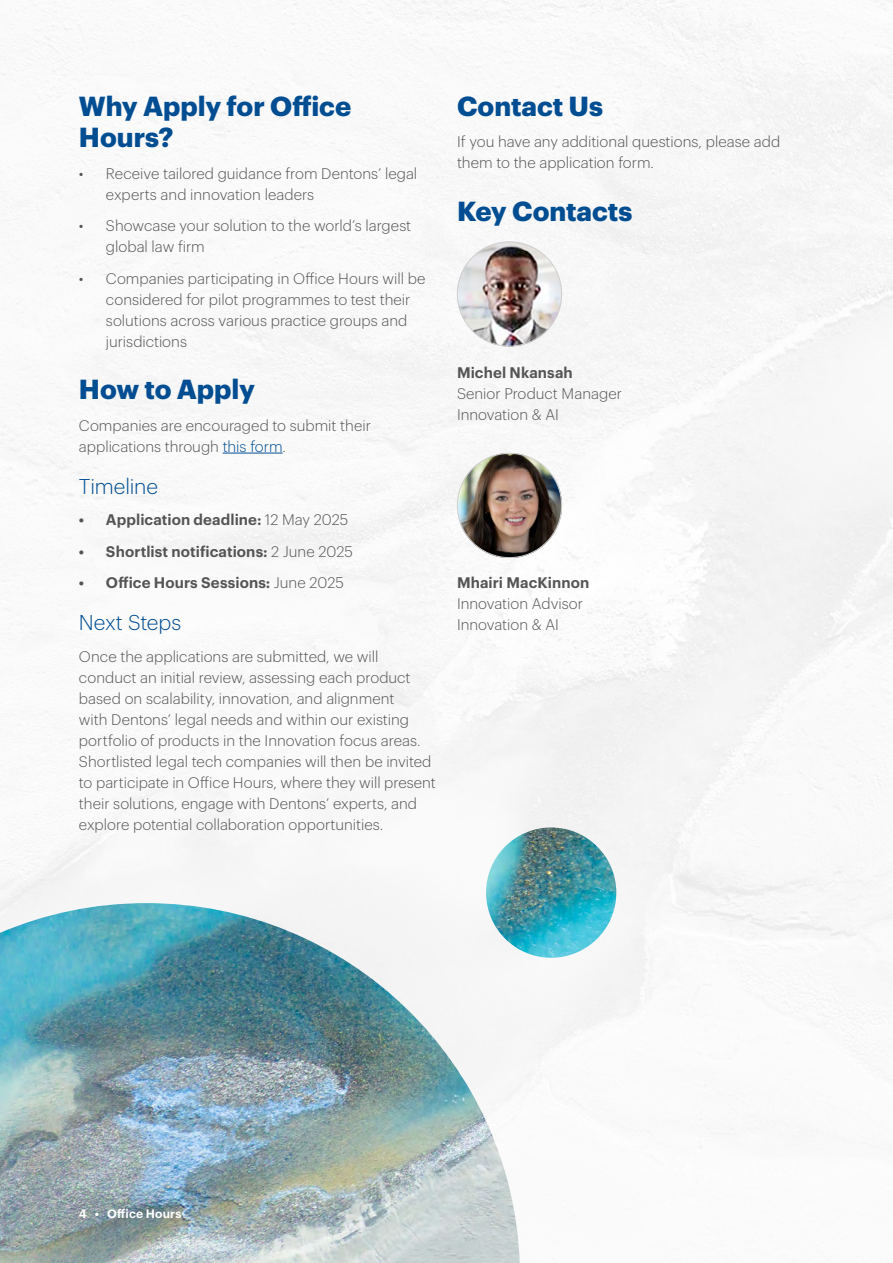
<style>
.page{position:relative;width:893px;height:1263px;background:#fff}
.page>*{position:absolute;margin:0;border:0;box-sizing:border-box;transform-origin:0 0}
.t1{font:700 27px/31.5px "Dentons Sans";color:#004d92}
.t2{font:300 21px "Dentons Sans";letter-spacing:-.005em;color:#004d92}
.t3{font:300 15px/21px "Dentons Sans";color:#555454}
.t4{font:600 15px "Dentons Sans";letter-spacing:.005em;color:#555454}
.t5{font:600 12px "Dentons Sans";letter-spacing:.015em;color:#fff}
.s1{color:#004d92}
.s2{font-weight:300}
</style>
<div class="page">
<hr style="left:223px;top:453px;width:60px;height:1px;background:#004d92">
<img style="left:457px;top:242px;width:105px;height:105px;border-radius:52px">
<img style="left:457px;top:453px;width:105px;height:105px;border-radius:52px">
<img style="left:0;top:903px;width:520px;height:360px">
<img style="left:486px;top:827px;width:130px;height:131px;border-radius:65px">
<h1 class="t1" style="left:79px;top:88px;width:274px">Why Apply for Office<br>Hours?</h1>
<p class="t3" style="left:106px;top:161px;width:313px;text-indent:-27px">• Receive tailored guidance from Dentons’ legal experts and innovation leaders</p>
<p class="t3" style="left:106px;top:214px;width:307px;text-indent:-27px">• Showcase your solution to the world’s largest global law firm</p>
<p class="t3" style="left:106px;top:266px;width:321px;text-indent:-27px">• Companies participating in Office Hours will be considered for pilot programmes to test their solutions across various practice groups and jurisdictions</p>
<h1 class="t1" style="left:79px;top:371px;width:178px">How to Apply</h1>
<p class="t3" style="left:79px;top:413px;width:293px">Companies are encouraged to submit their applications through <span class="s1">this form</span>.</p>
<h2 class="t2" style="left:79px;top:471px;width:81px">Timeline</h2>
<p class="t4" style="left:79px;top:508px;width:271px">• Application deadline: <span class="s2">12 May 2025</span></p>
<p class="t4" style="left:79px;top:540px;width:275px">• Shortlist notifications: <span class="s2">2 June 2025</span></p>
<p class="t4" style="left:79px;top:571px;width:266px">• Office Hours Sessions: <span class="s2">June 2025</span></p>
<h2 class="t2" style="left:79px;top:607px;width:104px">Next Steps</h2>
<p class="t3" style="left:79px;top:644px;width:358px">Once the applications are submitted, we will conduct an initial review, assessing each product based on scalability, innovation, and alignment<br>with Dentons’ legal needs and within our existing portfolio of products in the Innovation focus areas.<br>Shortlisted legal tech companies will then be invited to participate in Office Hours, where they will present their solutions, engage with Dentons’ experts, and explore potential collaboration opportunities.</p>
<h1 class="t1" style="left:457px;top:88px;width:148px">Contact Us</h1>
<p class="t3" style="left:457px;top:130px;width:325px">If you have any additional questions, please add them to the application form.</p>
<h1 class="t1" style="left:457px;top:193px;width:177px">Key Contacts</h1>
<p class="t4" style="left:457px;top:361px;width:117px">Michel Nkansah</p>
<p class="t3" style="left:457px;top:382px;width:167px">Senior Product Manager<br>Innovation &amp; AI</p>
<p class="t4" style="left:457px;top:571px;width:134px">Mhairi MacKinnon</p>
<p class="t3" style="left:457px;top:592px;width:128px">Innovation Advisor<br>Innovation &amp; AI</p>
<p class="t5" style="left:79px;top:1204px;width:104px">4 • Office Hours</p>
</div>
